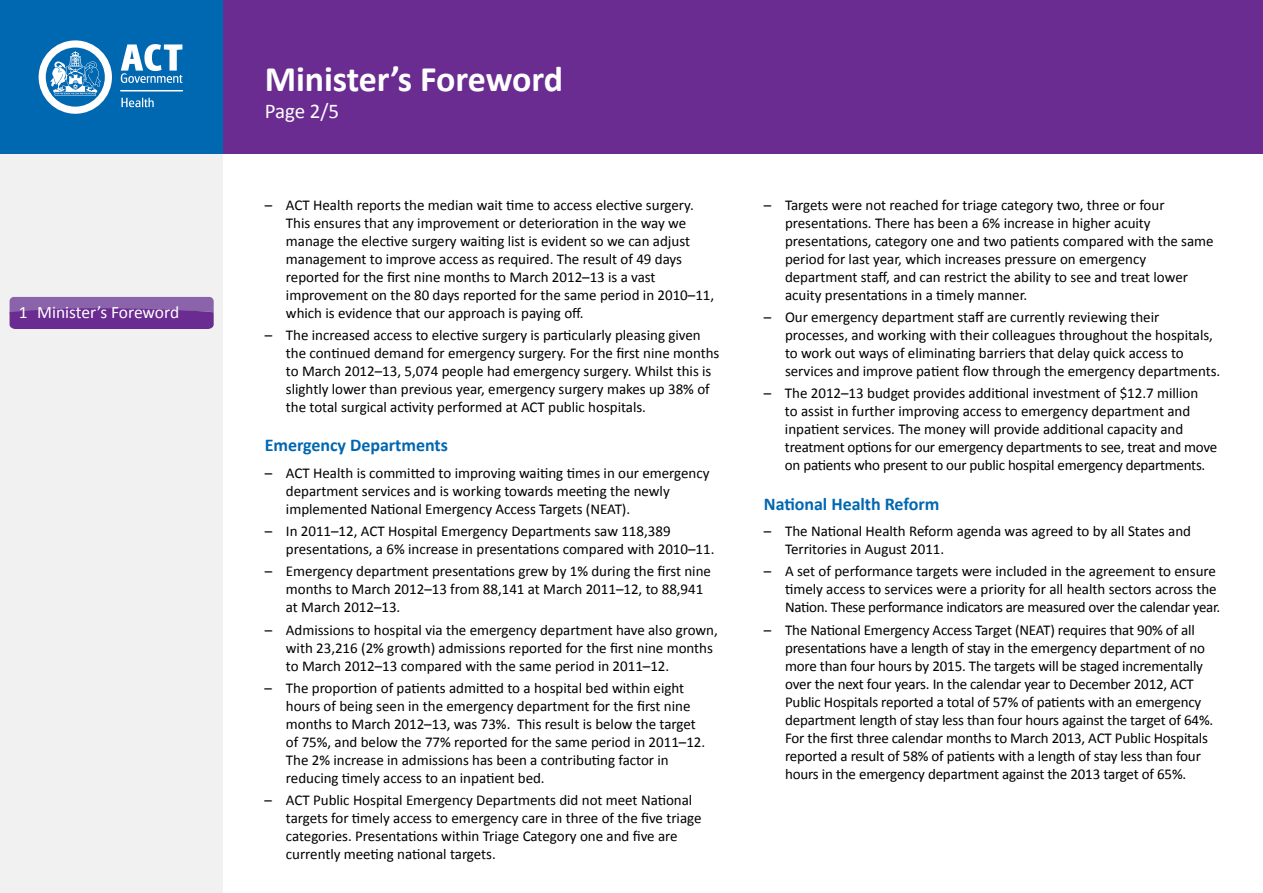
<style>
.page{position:relative;width:1263px;height:893px;background:#fff}
.page>*{position:absolute;margin:0;border:0;box-sizing:border-box;transform-origin:0 0}
.t1{font:700 36px "Calibri";letter-spacing:-.005em;color:#fff}
.t2{font:21px "Calibri";color:#fff}
.t3{font:700 18px "Calibri";letter-spacing:-.005em;color:#0067b1}
.t4{font:17.4px "Calibri";letter-spacing:-.005em;color:#fff}
.t5{font:15px/18px "Calibri";letter-spacing:-.005em;color:#000}
</style>
<div class="page">
<div style="left:0;top:0;width:223px;height:893px;background:#f1f1f2"></div>
<div style="left:0;top:0;width:223px;height:154px;background:#0067b1"></div>
<svg style="left:39px;top:40px;width:73px;height:74px"></svg>
<hr style="left:121px;top:90px;width:61px;height:1px;background:#fff">
<svg style="left:121px;top:98px;width:33px;height:9px"></svg>
<svg style="left:121px;top:44px;width:61px;height:39px"></svg>
<svg style="left:10px;top:297px;width:204px;height:32px;background:#77429b"></svg>
<div style="left:223px;top:0;width:1040px;height:154px;background:#6a2c91"></div>
<p class="t4" style="left:19px;top:301px;width:162px">1 Minister’s Foreword</p>
<h1 class="t1" style="left:265px;top:57px;width:300px">Minister’s Foreword</h1>
<h2 class="t2" style="left:265px;top:98px;width:76px">Page 2/5</h2>
<p class="t5" style="left:286px;top:195px;width:430px;text-indent:-21px">– ACT Health reports the median wait time to access elective surgery.<br>This ensures that any improvement or deterioration in the way we manage the elective surgery waiting list is evident so we can adjust management to improve access as required. The result of 49 days reported for the first nine months to March 2012–13 is a vast improvement on the 80 days reported for the same period in 2010–11, which is evidence that our approach is paying off.</p>
<p class="t5" style="left:286px;top:325px;width:435px;text-indent:-21px">– The increased access to elective surgery is particularly pleasing given the continued demand for emergency surgery. For the first nine months to March 2012–13, 5,074 people had emergency surgery. Whilst this is slightly lower than previous year, emergency surgery makes up 38% of the total surgical activity performed at ACT public hospitals.</p>
<p class="t3" style="left:265px;top:434px;width:185px">Emergency Departments</p>
<p class="t5" style="left:286px;top:463px;width:425px;text-indent:-21px">– ACT Health is committed to improving waiting times in our emergency department services and is working towards meeting the newly implemented National Emergency Access Targets (NEAT).</p>
<p class="t5" style="left:286px;top:521px;width:430px;text-indent:-21px">– In 2011–12, ACT Hospital Emergency Departments saw 118,389 presentations, a 6% increase in presentations compared with 2010–11.</p>
<p class="t5" style="left:286px;top:562px;width:427px;text-indent:-21px">– Emergency department presentations grew by 1% during the first nine months to March 2012–13 from 88,141 at March 2011–12, to 88,941 at March 2012–13.</p>
<p class="t5" style="left:286px;top:620px;width:433px;text-indent:-21px">– Admissions to hospital via the emergency department have also grown, with 23,216 (2% growth) admissions reported for the first nine months to March 2012–13 compared with the same period in 2011–12.</p>
<p class="t5" style="left:286px;top:678px;width:421px;text-indent:-21px">– The proportion of patients admitted to a hospital bed within eight hours of being seen in the emergency department for the first nine months to March 2012–13, was 73%. This result is below the target of 75%, and below the 77% reported for the same period in 2011–12.<br>The 2% increase in admissions has been a contributing factor in reducing timely access to an inpatient bed.</p>
<p class="t5" style="left:286px;top:790px;width:417px;text-indent:-21px">– ACT Public Hospital Emergency Departments did not meet National targets for timely access to emergency care in three of the five triage categories. Presentations within Triage Category one and five are currently meeting national targets.</p>
<p class="t5" style="left:785px;top:195px;width:430px;text-indent:-21px">– Targets were not reached for triage category two, three or four presentations. There has been a 6% increase in higher acuity presentations, category one and two patients compared with the same period for last year, which increases pressure on emergency department staff, and can restrict the ability to see and treat lower acuity presentations in a timely manner.</p>
<p class="t5" style="left:785px;top:307px;width:437px;text-indent:-21px">– Our emergency department staff are currently reviewing their processes, and working with their colleagues throughout the hospitals, to work out ways of eliminating barriers that delay quick access to services and improve patient flow through the emergency departments.</p>
<p class="t5" style="left:785px;top:384px;width:434px;text-indent:-21px">– The 2012–13 budget provides additional investment of $12.7 million<br>to assist in further improving access to emergency department and inpatient services. The money will provide additional capacity and treatment options for our emergency departments to see, treat and move on patients who present to our public hospital emergency departments.</p>
<p class="t3" style="left:764px;top:492px;width:177px">National Health Reform</p>
<p class="t5" style="left:785px;top:521px;width:407px;text-indent:-21px">– The National Health Reform agenda was agreed to by all States and<br>Territories in August 2011.</p>
<p class="t5" style="left:785px;top:562px;width:437px;text-indent:-21px">– A set of performance targets were included in the agreement to ensure timely access to services were a priority for all health sectors across the<br>Nation. These performance indicators are measured over the calendar year.</p>
<p class="t5" style="left:785px;top:620px;width:430px;text-indent:-21px">– The National Emergency Access Target (NEAT) requires that 90% of all presentations have a length of stay in the emergency department of no more than four hours by 2015. The targets will be staged incrementally over the next four years. In the calendar year to December 2012, ACT Public Hospitals reported a total of 57% of patients with an emergency department length of stay less than four hours against the target of 64%.<br>For the first three calendar months to March 2013, ACT Public Hospitals reported a result of 58% of patients with a length of stay less than four hours in the emergency department against the 2013 target of 65%.</p>
</div>
